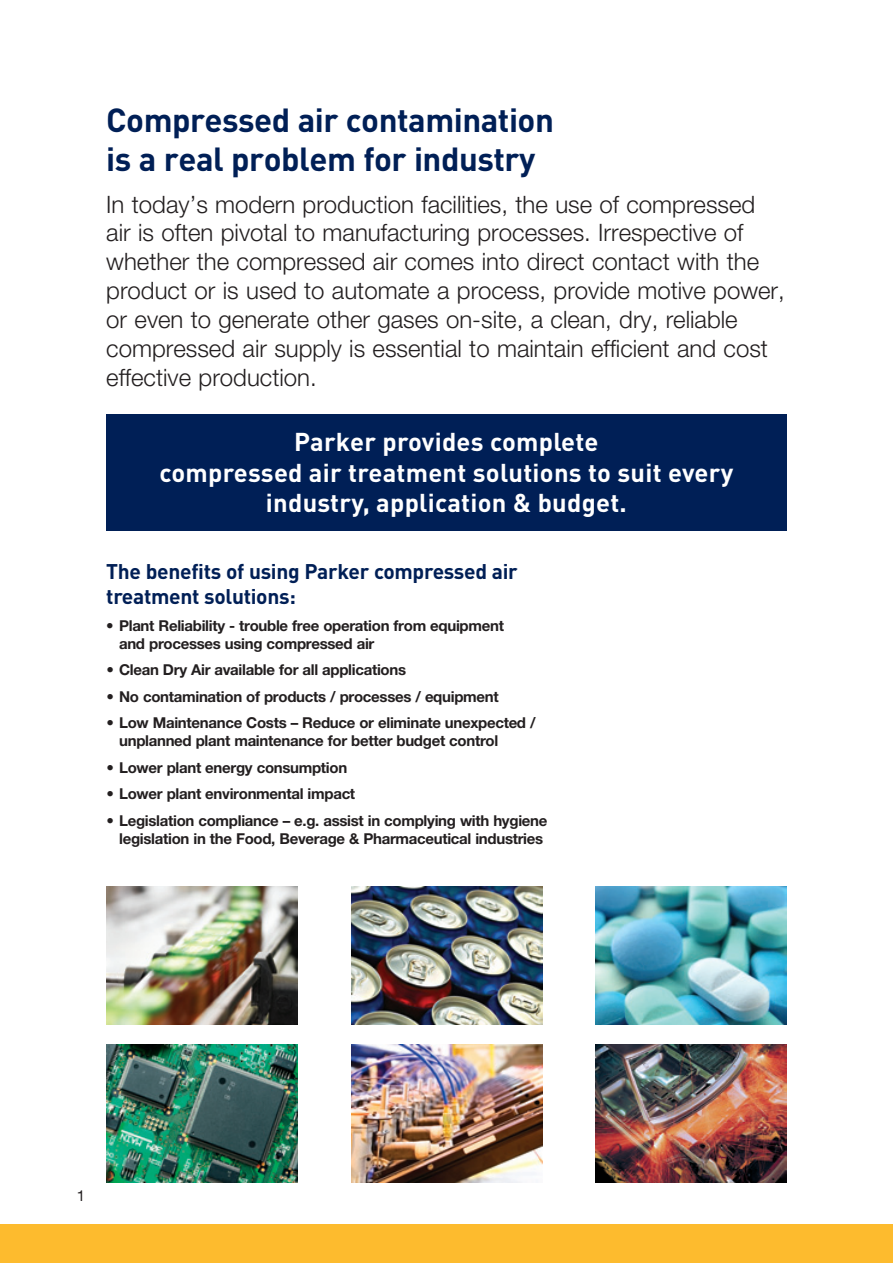
<style>
.page{position:relative;width:893px;height:1263px;background:#fff}
.page>*{position:absolute;margin:0;border:0;box-sizing:border-box;transform-origin:0 0}
.t1{font:700 33px/39.6px "DINOT";letter-spacing:-.015em;color:#001f56}
.t2{font:700 25.5px/30.6px "DINOT";letter-spacing:.01em;color:#fff;text-align:center}
.t3{font:300 24px/28.8px "Helvetica Neue LT Std";color:#231f20}
.t4{font:700 21px/25.2px "DINOT";letter-spacing:-.015em;color:#001f56}
.t5{font:700 15px/18px "Helvetica Neue LT Std";letter-spacing:-.02em;color:#231f20}
.t6{font:15px "Helvetica Neue LT Std";color:#231f20}
</style>
<div class="page">
<img style="left:107px;top:887px;width:191px;height:137px">
<img style="left:107px;top:1044px;width:191px;height:138px">
<img style="left:351px;top:887px;width:191px;height:137px">
<img style="left:351px;top:1044px;width:191px;height:138px">
<img style="left:596px;top:887px;width:191px;height:137px">
<img style="left:596px;top:1044px;width:191px;height:138px">
<div style="left:106px;top:414px;width:681px;height:116px;background:#001f56"></div>
<div style="left:0;top:1225px;width:893px;height:38px;background:#fdbb2e"></div>
<h1 class="t1" style="left:106px;top:98px;width:449px">Compressed air contamination is a real problem for industry</h1>
<p class="t3" style="left:106px;top:189px;width:680px">In today’s modern production facilities, the use of compressed air is often pivotal to manufacturing processes. Irrespective of whether the compressed air comes into direct contact with the product or is used to automate a process, provide motive power, or even to generate other gases on-site, a clean, dry, reliable compressed air supply is essential to maintain efficient and cost effective production.</p>
<h2 class="t2" style="left:160px;top:426px;width:575px">Parker provides complete<br>compressed air treatment solutions to suit every industry, application &amp; budget.</h2>
<h3 class="t4" style="left:106px;top:558px;width:413px">The benefits of using Parker compressed air treatment solutions:</h3>
<p class="t5" style="left:119px;top:616px;width:386px;text-indent:-13px">• Plant Reliability - trouble free operation from equipment and processes using compressed air</p>
<p class="t5" style="left:106px;top:661px;width:301px">• Clean Dry Air available for all applications</p>
<p class="t5" style="left:106px;top:687px;width:394px">• No contamination of products / processes / equipment</p>
<p class="t5" style="left:119px;top:714px;width:418px;text-indent:-13px">• Low Maintenance Costs – Reduce or eliminate unexpected / unplanned plant maintenance for better budget control</p>
<p class="t5" style="left:106px;top:758px;width:242px">• Lower plant energy consumption</p>
<p class="t5" style="left:106px;top:785px;width:250px">• Lower plant environmental impact</p>
<p class="t5" style="left:106px;top:811px;width:442px;text-align:center">• Legislation compliance – e.g. assist in complying with hygiene legislation in the Food, Beverage &amp; Pharmaceutical industries</p>
<p class="t6" style="left:77px;top:1187px;width:10px">1</p>
</div>
